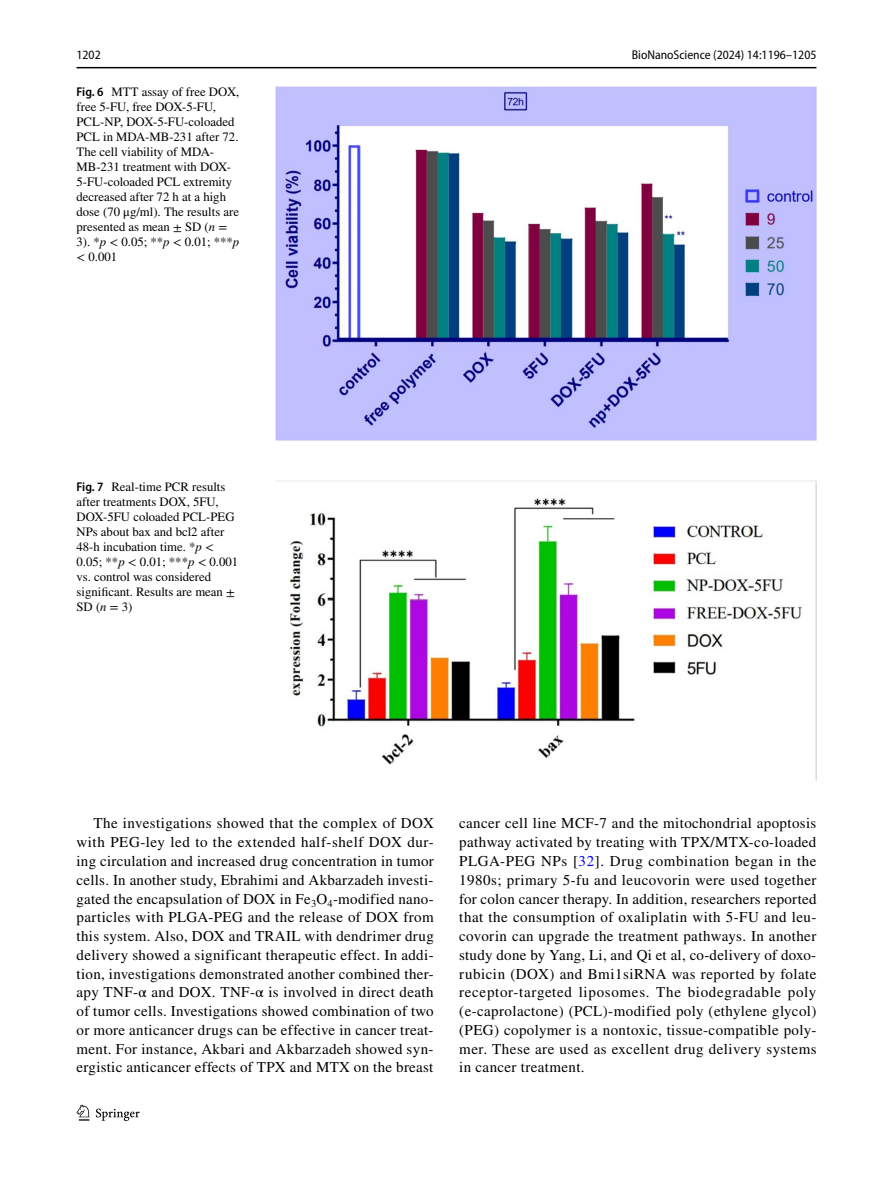
<style>
.page{position:relative;width:893px;height:1187px;background:#fff}
.page>*{position:absolute;margin:0;border:0;box-sizing:border-box;transform-origin:0 0}
.t1{font:15px/18.8px "STIX";letter-spacing:.025em;color:#000;text-align:justify}
.t2{font:12.75px/15px "STIX";color:#000}
.t3{font:semi-condensed 12.75px "Myriad Pro";color:#000}
.s1{font-family:"Myriad Pro";font-weight:600;font-stretch:semi-condensed}
.s2{font-style:italic}
.s3{color:#00f}
</style>
<div class="page">
<hr style="left:77px;top:67px;width:739px;height:1px;background:#000">
<svg style="left:77px;top:1104px;width:12px;height:16px"></svg>
<svg style="left:96px;top:1108px;width:44px;height:12px"></svg>
<img style="left:275px;top:87px;width:541px;height:353px">
<img style="left:277px;top:481px;width:539px;height:299px">
<p class="t3" style="left:77px;top:48px;width:26px">1202</p>
<p class="t3" style="left:632px;top:48px;width:186px">BioNanoScience (2024) 14:1196–1205</p>
<p class="t2" style="left:77px;top:85px;width:164px"><span class="s1">Fig. 6</span> MTT assay of free DOX, free 5-FU, free DOX-5-FU,<br>PCL-NP, DOX-5-FU-coloaded<br>PCL in MDA-MB-231 after 72.<br>The cell viability of MDA-<br>MB-231 treatment with DOX-<br>5-FU-coloaded PCL extremity decreased after 72 h at a high dose (70 μg/ml). The results are presented as mean ± SD (<span class="s2">n</span> =<br>3). *<span class="s2">p</span> &lt; 0.05; **<span class="s2">p</span> &lt; 0.01; ***<span class="s2">p </span>&lt; 0.001</p>
<p class="t2" style="left:77px;top:479px;width:163px"><span class="s1">Fig. 7</span> Real-time PCR results after treatments DOX, 5FU,<br>DOX-5FU coloaded PCL-PEG<br>NPs about bax and bcl2 after<br>48-h incubation time. *<span class="s2">p</span> &lt;<br>0.05; **<span class="s2">p</span> &lt; 0.01; ***<span class="s2">p</span> &lt; 0.001 vs. control was considered significant. Results are mean ±<br>SD (<span class="s2">n</span> = 3)</p>
<p class="t1" style="left:77px;top:815px;width:359px;text-indent:17px">The investigations showed that the complex of DOX with PEG-ley led to the extended half-shelf DOX dur&shy;ing circulation and increased drug concentration in tumor cells. In another study, Ebrahimi and Akbarzadeh investi&shy;gated the encapsulation of DOX in Fe<sub>3</sub>O<sub>4</sub>-modified nano&shy;particles with PLGA-PEG and the release of DOX from this system. Also, DOX and TRAIL with dendrimer drug delivery showed a significant therapeutic effect. In addi&shy;tion, investigations demonstrated another combined ther&shy;apy TNF-α and DOX. TNF-α is involved in direct death of tumor cells. Investigations showed combination of two or more anticancer drugs can be effective in cancer treat&shy;ment. For instance, Akbari and Akbarzadeh showed syn&shy;ergistic anticancer effects of TPX and MTX on the breast</p>
<p class="t1" style="left:459px;top:815px;width:359px">cancer cell line MCF-7 and the mitochondrial apoptosis pathway activated by treating with TPX/MTX-co-loaded PLGA-PEG NPs [<span class="s3">32</span>]. Drug combination began in the 1980s; primary 5-fu and leucovorin were used together for colon cancer therapy. In addition, researchers reported that the consumption of oxaliplatin with 5-FU and leu&shy;covorin can upgrade the treatment pathways. In another study done by Yang, Li, and Qi et al, co-delivery of doxo&shy;rubicin (DOX) and Bmi1siRNA was reported by folate receptor-targeted liposomes. The biodegradable poly (e-caprolactone) (PCL)-modified poly (ethylene glycol) (PEG) copolymer is a nontoxic, tissue-compatible poly&shy;mer. These are used as excellent drug delivery systems in cancer treatment.</p>
</div>
